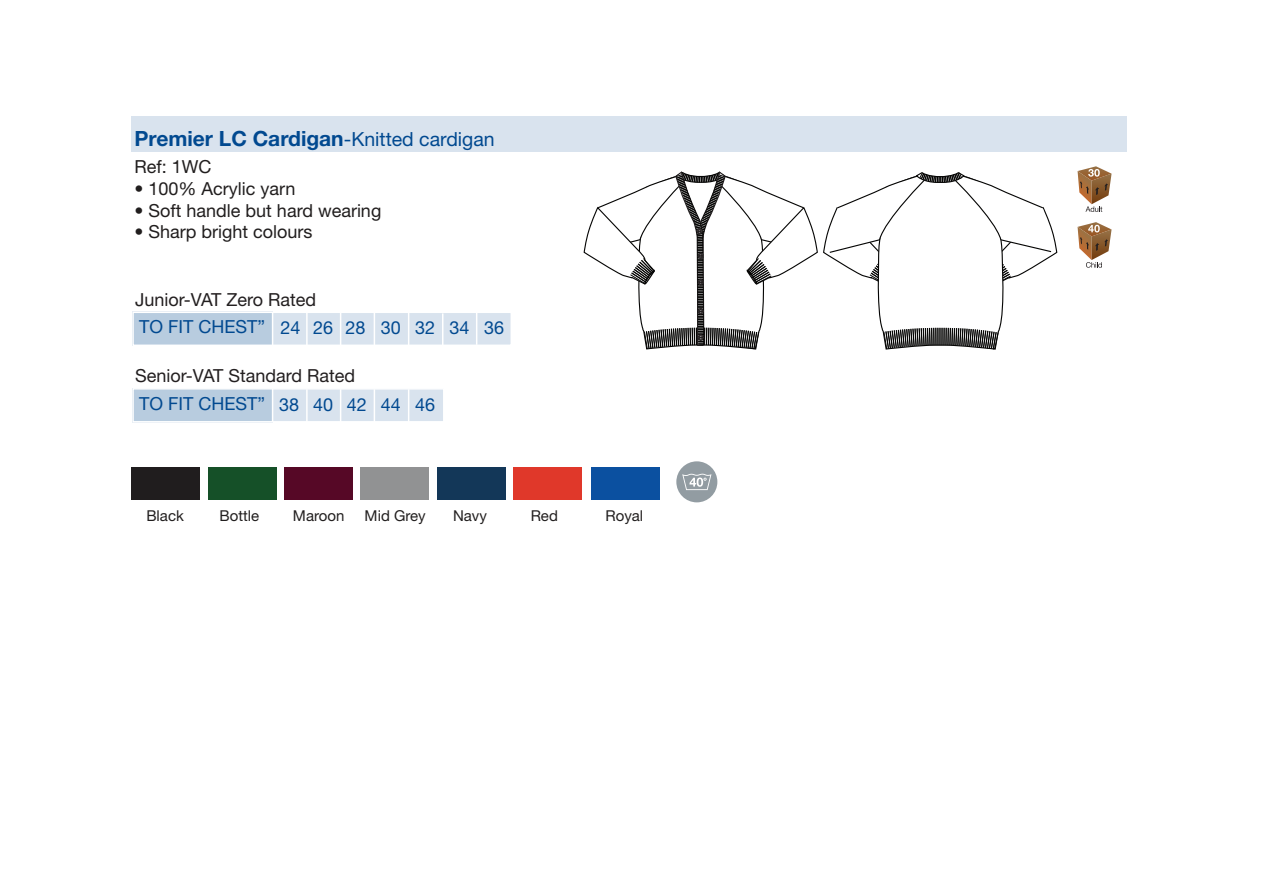
<style>
.page{position:relative;width:1263px;height:893px;background:#fff}
.page>*{position:absolute;margin:0;border:0;box-sizing:border-box;transform-origin:0 0}
.t1{font:700 21px "Helvetica Neue LT Std";color:#014990}
.t2{font:18px "Helvetica Neue LT Std";color:#211e1e}
.t3{font:18px "Helvetica Neue LT Std";color:#014990}
.t4{font:18px "Helvetica Neue LT Std";color:#231f20}
.t5{font:15px "Helvetica Neue LT Std";color:#211e1e}
.s1{font-weight:400;font-size:19.5px}
</style>
<div class="page">
<div style="left:131px;top:116px;width:996px;height:36px;background:#d9e3ee"></div>
<div style="left:132px;top:312px;width:379px;height:33px;background:#d9e3ee"></div>
<div style="left:132px;top:312px;width:141px;height:34px;background:#b8ccdf"></div>
<div style="left:132px;top:312px;width:380px;height:34px;border:2px solid #fff"></div>
<hr style="left:272px;top:312px;width:1px;height:33px;background:#fff">
<hr style="left:306px;top:313px;width:2px;height:33px;background:#fff">
<hr style="left:340px;top:313px;width:1px;height:33px;background:#fff">
<hr style="left:374px;top:313px;width:1px;height:33px;background:#fff">
<hr style="left:408px;top:313px;width:1px;height:33px;background:#fff">
<hr style="left:442px;top:313px;width:1px;height:33px;background:#fff">
<hr style="left:476px;top:313px;width:1px;height:32px;background:#fff">
<div style="left:132px;top:389px;width:312px;height:33px;background:#d9e3ee"></div>
<div style="left:132px;top:388px;width:141px;height:34px;background:#b8ccdf"></div>
<div style="left:132px;top:388px;width:312px;height:35px;border:2px solid #fff"></div>
<hr style="left:272px;top:389px;width:1px;height:33px;background:#fff">
<hr style="left:306px;top:389px;width:2px;height:34px;background:#fff">
<hr style="left:340px;top:389px;width:1px;height:34px;background:#fff">
<hr style="left:374px;top:389px;width:1px;height:34px;background:#fff">
<hr style="left:408px;top:389px;width:1px;height:34px;background:#fff">
<svg style="left:1077px;top:222px;width:34px;height:46px"></svg>
<svg style="left:1077px;top:166px;width:34px;height:46px"></svg>
<svg style="left:583px;top:171px;width:475px;height:179px"></svg>
<div style="left:132px;top:467px;width:68px;height:32px;background:#201d1e"></div>
<div style="left:208px;top:467px;width:68px;height:32px;background:#155028"></div>
<div style="left:284px;top:467px;width:68px;height:32px;background:#560826"></div>
<div style="left:361px;top:467px;width:68px;height:32px;background:#919293"></div>
<div style="left:437px;top:467px;width:68px;height:32px;background:#133758"></div>
<div style="left:513px;top:467px;width:68px;height:32px;background:#e0382a"></div>
<div style="left:591px;top:467px;width:68px;height:32px;background:#0b50a0"></div>
<div style="left:676px;top:461px;width:41px;height:41px;background:#929ca2;border-radius:50%"></div>
<svg style="left:682px;top:474px;width:29px;height:16px"></svg>
<p class="t1" style="left:135px;top:125px;width:362px">Premier LC Cardigan<span class="s1">-Knitted cardigan</span></p>
<p class="t2" style="left:135px;top:156px;width:79px">Ref: 1WC</p>
<p class="t2" style="left:135px;top:178px;width:163px">• 100% Acrylic yarn</p>
<p class="t2" style="left:135px;top:199px;width:248px">• Soft handle but hard wearing</p>
<p class="t2" style="left:135px;top:221px;width:180px">• Sharp bright colours</p>
<p class="t4" style="left:135px;top:288px;width:182px">Junior-VAT Zero Rated</p>
<p class="t3" style="left:139px;top:317px;width:367px">TO FIT CHEST” 24 26 28 30 32 34 36</p>
<p class="t4" style="left:135px;top:365px;width:221px">Senior-VAT Standard Rated</p>
<p class="t3" style="left:139px;top:393px;width:297px">TO FIT CHEST” 38 40 42 44 46</p>
<p class="t5" style="left:146px;top:507px;width:39px">Black</p>
<p class="t5" style="left:220px;top:507px;width:41px">Bottle</p>
<p class="t5" style="left:293px;top:507px;width:53px">Maroon</p>
<p class="t5" style="left:365px;top:507px;width:63px">Mid Grey</p>
<p class="t5" style="left:453px;top:507px;width:35px">Navy</p>
<p class="t5" style="left:531px;top:507px;width:29px">Red</p>
<p class="t5" style="left:605px;top:507px;width:39px">Royal</p>
</div>
